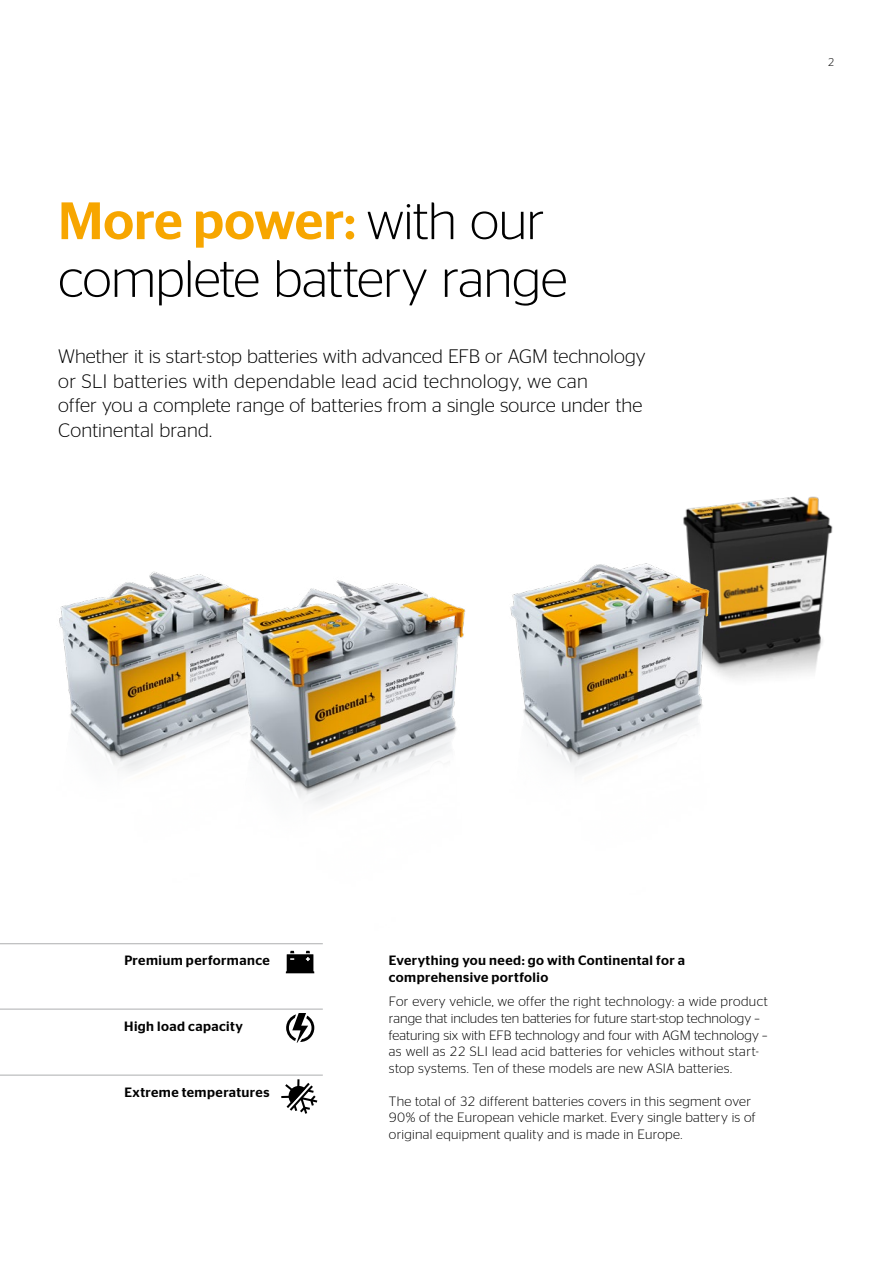
<style>
.page{position:relative;width:893px;height:1263px;background:#fff}
.page>*{position:absolute;margin:0;border:0;box-sizing:border-box;transform-origin:0 0}
.Headline_47pt{font:300 52.5px/57.8px "Continental Stag Sans";letter-spacing:-.01em;color:#000}
.Intro-text_13pt{font:300 19.5px/24.8px "Continental Stag Sans";letter-spacing:.005em;color:#000}
.copy{font:300 13.5px/16.5px "Continental Stag Sans";letter-spacing:.02em;color:#000}
.copy-2{font:500 13.5px/16.5px "Continental Stag Sans";letter-spacing:.03em;color:#000}
.Copy_9pt{font:500 13.5px "Continental Stag Sans";letter-spacing:.03em;color:#000}
.t1{font:300 11.25px "Continental Stag Sans";color:#000}
.s1{font-weight:500;color:#f7a600}
</style>
<div class="page">
<img style="left:683px;top:496px;width:150px;height:179px">
<img style="left:537px;top:529px;width:250px;height:244px">
<img style="left:59px;top:571px;width:95px;height:200px">
<img style="left:154px;top:572px;width:383px;height:233px">
<svg style="left:286px;top:951px;width:28px;height:22px"></svg>
<hr style="left:0;top:943px;width:323px;height:1px;background:#b1b2b3">
<svg style="left:286px;top:1013px;width:28px;height:30px"></svg>
<hr style="left:0;top:1008px;width:323px;height:2px;background:#b1b2b3">
<hr style="left:281px;top:1095px;width:15px;height:3px;background:#000">
<svg style="left:285px;top:1079px;width:32px;height:35px"></svg>
<hr style="left:0;top:1074px;width:323px;height:2px;background:#b1b2b3">
<p class="Headline_47pt" style="left:58px;top:191px;width:511px"><span class="s1">More power:</span> with our complete battery range</p>
<p class="Intro-text_13pt" style="left:58px;top:343px;width:589px">Whether it is start-stop batteries with advanced EFB or AGM technology or SLI batteries with dependable lead acid technology, we can<br>offer you a complete range of batteries from a single source under the Continental brand.</p>
<p class="t1" style="left:828px;top:56px;width:8px">2</p>
<p class="Copy_9pt" style="left:124px;top:953px;width:147px">Premium performance</p>
<p class="Copy_9pt" style="left:124px;top:1019px;width:120px">High load capacity</p>
<p class="Copy_9pt" style="left:125px;top:1085px;width:146px">Extreme temperatures</p>
<p class="copy-2" style="left:389px;top:952px;width:298px">Everything you need: go with Continental for a comprehensive portfolio</p>
<p class="copy" style="left:389px;top:993px;width:380px">For every vehicle, we offer the right technology: a wide product range that includes ten batteries for future start-stop technology – featuring six with EFB technology and four with AGM technology – as well as 22 SLI lead acid batteries for vehicles without start&shy;stop systems. Ten of these models are new ASIA batteries.</p>
<p class="copy" style="left:389px;top:1092px;width:368px">The total of 32 different batteries covers in this segment over<br>90% of the European vehicle market. Every single battery is of original equipment quality and is made in Europe.</p>
</div>
